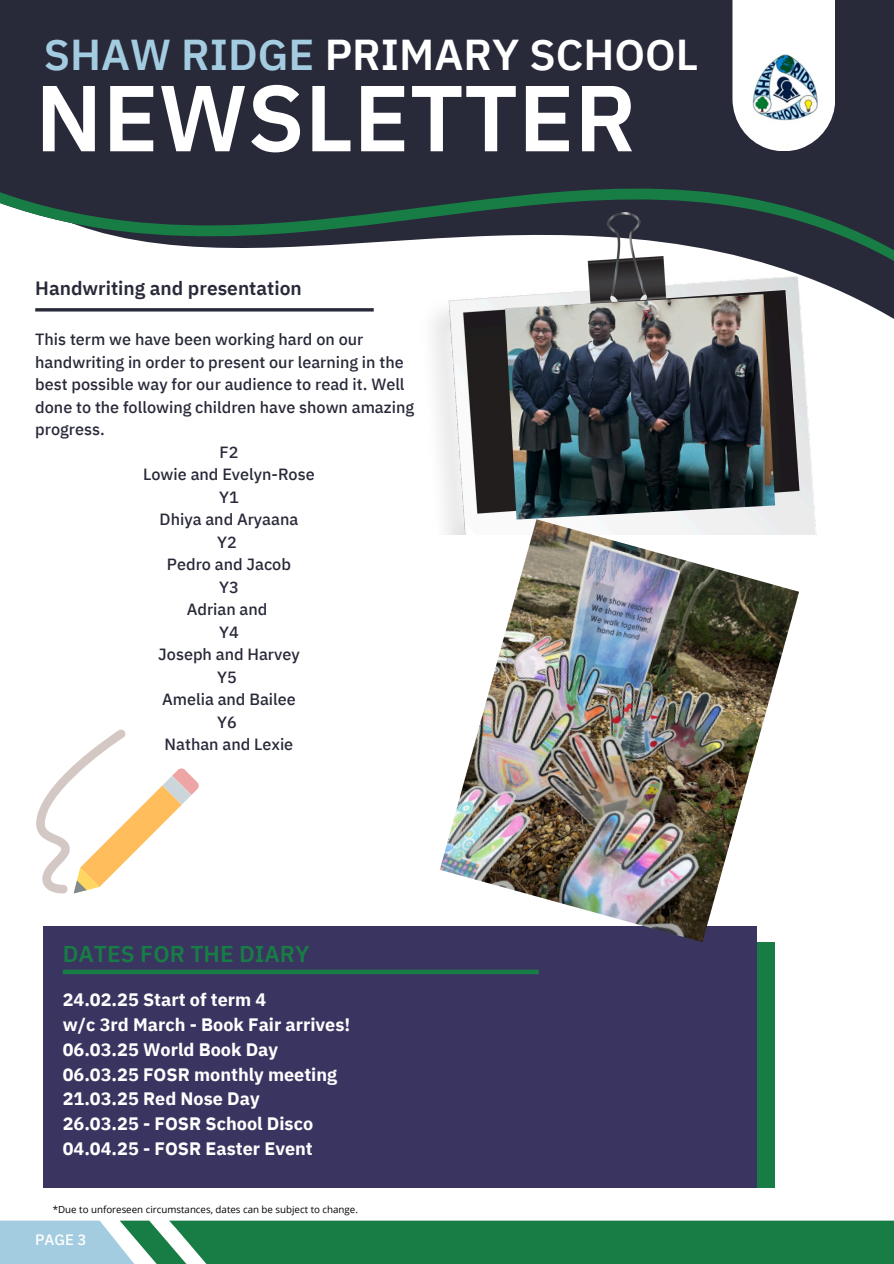
<style>
.page{position:relative;width:894px;height:1264px;background:#fff}
.page>*{position:absolute;margin:0;border:0;box-sizing:border-box;transform-origin:0 0}
.t1{font:600 93.45px "IBM Plex Sans Thai";color:#fff}
.t2{font:600 43.05px "IBM Plex Sans Thai";color:#fff}
.t3{font:600 22.8px "IBM Plex Sans Thai";color:#187c45}
.t4{font:600 19.2px "IBM Plex Sans Thai";color:#282939}
.t5{font:700 18px/24.8px "IBM Plex Sans Thai";color:#fff}
.t6{font:500 16.2px "IBM Plex Sans Thai";color:#282939}
.t7{font:500 15px "IBM Plex Sans Thai";color:#fff}
.t8{font:9.75px "Open Sans";color:#000}
.s1{color:#a4cce0}
</style>
<div class="page">
<div style="left:0;top:0;width:893px;height:108px;background:#282939"></div>
<svg style="left:0;top:108px;width:893px;height:211px;fill:#282939"></svg>
<svg style="left:0;top:1220px;width:893px;height:43px;background:#378e64"></svg>
<svg style="left:732px;top:0;width:103px;height:151px"></svg>
<hr style="left:35px;top:308px;width:338px;height:3px;background:#282939">
<img style="left:746px;top:55px;width:75px;height:68px">
<div style="left:457px;top:942px;width:317px;height:245px;background:#187c45"></div>
<div style="left:44px;top:926px;width:713px;height:261px;background:#3a3461"></div>
<div style="left:63px;top:969px;width:475px;height:5px;background:#187c45"></div>
<img style="left:417px;top:212px;width:404px;height:322px">
<svg style="left:36px;top:729px;width:163px;height:164px"></svg>
<img style="left:439px;top:519px;width:359px;height:423px">
<img style="left:505px;top:294px;width:269px;height:225px">
<h2 class="t2" style="left:44px;top:30px;width:656px"><span class="s1">SHAW RIDGE</span> PRIMARY SCHOOL</h2>
<h1 class="t1" style="left:35px;top:64px;width:602px">NEWSLETTER</h1>
<p class="t4" style="left:35px;top:277px;width:268px">Handwriting and presentation</p>
<p class="t6" style="left:35px;top:330px;width:329px">This term we have been working hard on our</p>
<p class="t6" style="left:35px;top:353px;width:370px">handwriting in order to present our learning in the</p>
<p class="t6" style="left:35px;top:375px;width:371px">best possible way for our audience to read it. Well</p>
<p class="t6" style="left:35px;top:398px;width:380px">done to the following children have shown amazing</p>
<p class="t6" style="left:35px;top:420px;width:71px">progress.</p>
<p class="t6" style="left:219px;top:443px;width:20px">F2</p>
<p class="t6" style="left:143px;top:465px;width:173px">Lowie and Evelyn-Rose</p>
<p class="t6" style="left:219px;top:488px;width:21px">Y1</p>
<p class="t6" style="left:160px;top:510px;width:140px">Dhiya and Aryaana</p>
<p class="t6" style="left:217px;top:533px;width:21px">Y2</p>
<p class="t6" style="left:167px;top:555px;width:125px">Pedro and Jacob</p>
<p class="t6" style="left:219px;top:578px;width:21px">Y3</p>
<p class="t6" style="left:187px;top:600px;width:82px">Adrian and</p>
<p class="t6" style="left:219px;top:623px;width:21px">Y4</p>
<p class="t6" style="left:158px;top:645px;width:143px">Joseph and Harvey</p>
<p class="t6" style="left:217px;top:668px;width:21px">Y5</p>
<p class="t6" style="left:162px;top:690px;width:135px">Amelia and Bailee</p>
<p class="t6" style="left:217px;top:713px;width:21px">Y6</p>
<p class="t6" style="left:165px;top:735px;width:130px">Nathan and Lexie</p>
<p class="t3" style="left:63px;top:940px;width:248px">DATES FOR THE DIARY</p>
<p class="t5" style="left:63px;top:987px;width:289px">24.02.25 Start of term 4<br>w/c 3rd March - Book Fair arrives!<br>06.03.25 World Book Day<br>06.03.25 FOSR monthly meeting<br>21.03.25 Red Nose Day<br>26.03.25 - FOSR School Disco<br>04.04.25 - FOSR Easter Event</p>
<h4 class="t8" style="left:53px;top:1202px;width:306px">*Due to unforeseen circumstances, dates can be subject to change.</h4>
<p class="t7" style="left:35px;top:1231px;width:53px">PAGE 3</p>
</div>
